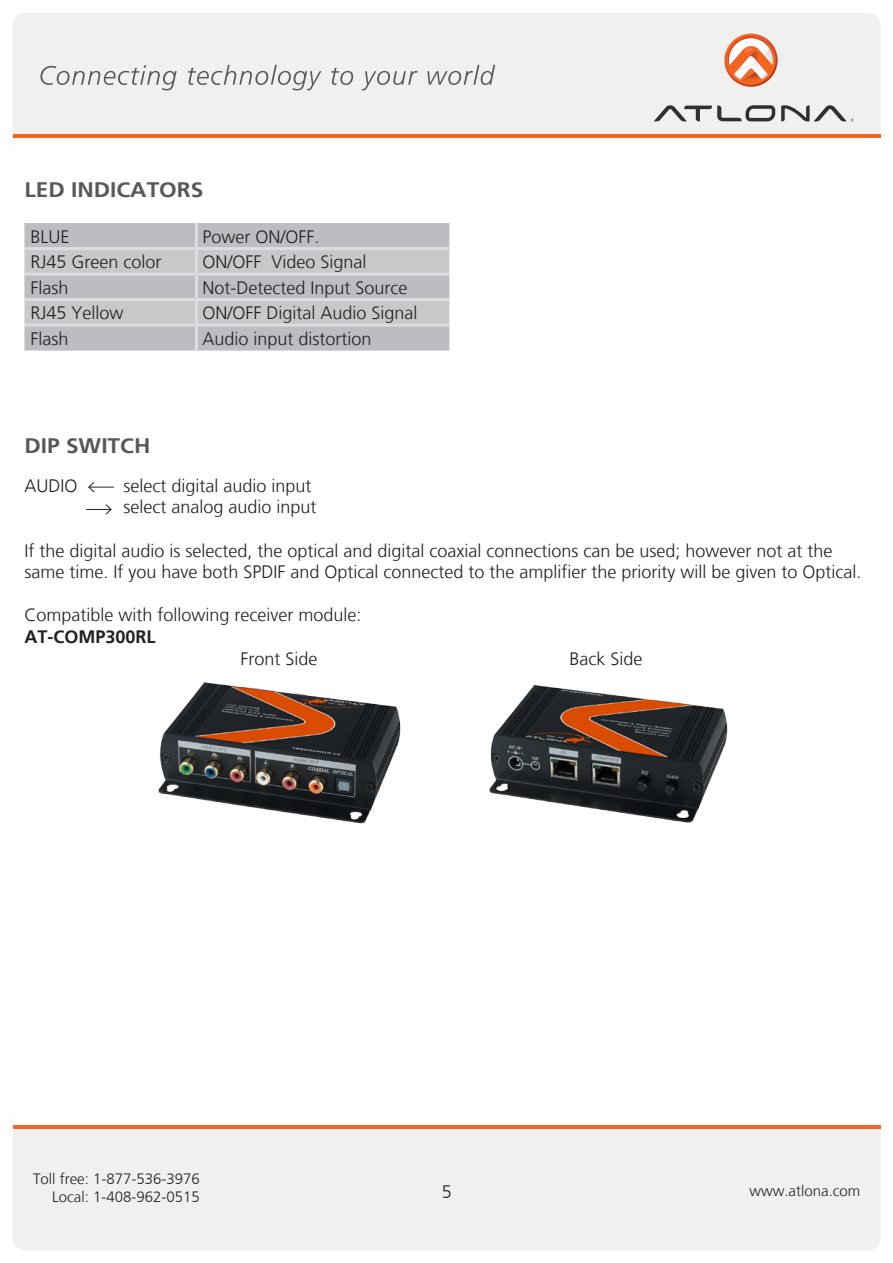
<style>
.page{position:relative;width:893px;height:1263px;background:#fff}
.page>*{position:absolute;margin:0;border:0;box-sizing:border-box;transform-origin:0 0}
.t1{font:700 21px "Frutiger LT";color:#57585a;scale:1.08 1}
.t2{font:300 18px/21.6px "Frutiger LT";color:#231f20}
.t3{font:700 18px "Frutiger LT";color:#231f20}
.t4{font:300 15px/18px "Frutiger LT";color:#231f20;text-align:right}
</style>
<div class="page">
<div style="left:13px;top:1094px;width:868px;height:156px;background:#f0f1ef;border-radius:13px"></div>
<div style="left:13px;top:1091px;width:868px;height:36px;background:#fff"></div>
<hr style="left:13px;top:1125px;width:868px;height:3px;background:#f36421">
<div style="left:13px;top:13px;width:868px;height:156px;background:#f0f1ef;border-radius:13px"></div>
<div style="left:13px;top:136px;width:868px;height:36px;background:#fff"></div>
<hr style="left:13px;top:134px;width:868px;height:4px;background:#f36421">
<svg style="left:654px;top:105px;width:121px;height:16px"></svg>
<svg style="left:781px;top:105px;width:73px;height:17px"></svg>
<svg style="left:724px;top:34px;width:54px;height:53px"></svg>
<svg style="left:726px;top:35px;width:50px;height:50px"></svg>
<svg style="left:728px;top:37px;width:46px;height:46px"></svg>
<svg style="left:40px;top:65px;width:137px;height:25px"></svg>
<svg style="left:188px;top:65px;width:133px;height:25px"></svg>
<svg style="left:331px;top:68px;width:22px;height:17px"></svg>
<svg style="left:362px;top:71px;width:55px;height:19px"></svg>
<svg style="left:427px;top:65px;width:68px;height:20px"></svg>
<div style="left:24px;top:223px;width:425px;height:128px;background:#bcbdc0"></div>
<svg style="left:24px;top:250px;width:425px;height:74px;background:#c3c4c7"></svg>
<hr style="left:195px;top:223px;width:3px;height:24px;background:#dcdddf">
<hr style="left:195px;top:250px;width:3px;height:23px;background:#dcdddf">
<hr style="left:24px;top:273px;width:172px;height:3px;background:#dcdddf">
<hr style="left:196px;top:273px;width:253px;height:3px;background:#dcdddf">
<hr style="left:195px;top:276px;width:3px;height:22px;background:#dcdddf">
<hr style="left:24px;top:298px;width:172px;height:3px;background:#dcdddf">
<hr style="left:196px;top:298px;width:253px;height:3px;background:#dcdddf">
<hr style="left:195px;top:301px;width:3px;height:23px;background:#dcdddf">
<hr style="left:195px;top:327px;width:3px;height:24px;background:#dcdddf">
<hr style="left:24px;top:247px;width:172px;height:3px;background:#dcdddf">
<hr style="left:196px;top:247px;width:253px;height:3px;background:#dcdddf">
<hr style="left:24px;top:324px;width:172px;height:3px;background:#dcdddf">
<hr style="left:196px;top:324px;width:253px;height:3px;background:#dcdddf">
<svg style="left:88px;top:482px;width:26px;height:11px"></svg>
<svg style="left:86px;top:504px;width:26px;height:11px"></svg>
<img style="left:158px;top:682px;width:243px;height:142px">
<img style="left:489px;top:685px;width:239px;height:138px">
<p class="t1" style="left:24px;top:178px;width:167px">LED INDICATORS</p>
<p class="t2" style="left:30px;top:226px;width:41px">BLUE</p>
<p class="t2" style="left:202px;top:226px;width:118px">Power ON/OFF.</p>
<p class="t2" style="left:30px;top:251px;width:133px">RJ45 Green color</p>
<p class="t2" style="left:202px;top:251px;width:166px">ON/OFF Video Signal</p>
<p class="t2" style="left:30px;top:277px;width:39px">Flash</p>
<p class="t2" style="left:202px;top:277px;width:207px">Not-Detected Input Source</p>
<p class="t2" style="left:30px;top:302px;width:95px">RJ45 Yellow</p>
<p class="t2" style="left:202px;top:302px;width:217px">ON/OFF Digital Audio Signal</p>
<p class="t2" style="left:30px;top:328px;width:39px">Flash</p>
<p class="t2" style="left:202px;top:328px;width:171px">Audio input distortion</p>
<p class="t1" style="left:24px;top:433px;width:118px">DIP SWITCH</p>
<p class="t2" style="left:24px;top:475px;width:55px">AUDIO</p>
<p class="t2" style="left:123px;top:475px;width:190px">select digital audio input</p>
<p class="t2" style="left:123px;top:497px;width:195px">select analog audio input</p>
<p class="t2" style="left:24px;top:540px;width:839px">If the digital audio is selected, the optical and digital coaxial connections can be used; however not at the same time. If you have both SPDIF and Optical connected to the amplifier the priority will be given to Optical.</p>
<p class="t2" style="left:24px;top:605px;width:339px">Compatible with following receiver module:</p>
<p class="t3" style="left:24px;top:626px;width:133px">AT-COMP300RL</p>
<p class="t2" style="left:240px;top:648px;width:79px">Front Side</p>
<p class="t2" style="left:569px;top:648px;width:75px">Back Side</p>
<p class="t4" style="left:33px;top:1170px;width:168px">Toll free: 1-877-536-3976<br>Local: 1-408-962-0515</p>
<p class="t2" style="left:442px;top:1181px;width:12px">5</p>
<p class="t4" style="left:749px;top:1181px;width:112px">www.atlona.com</p>
</div>
